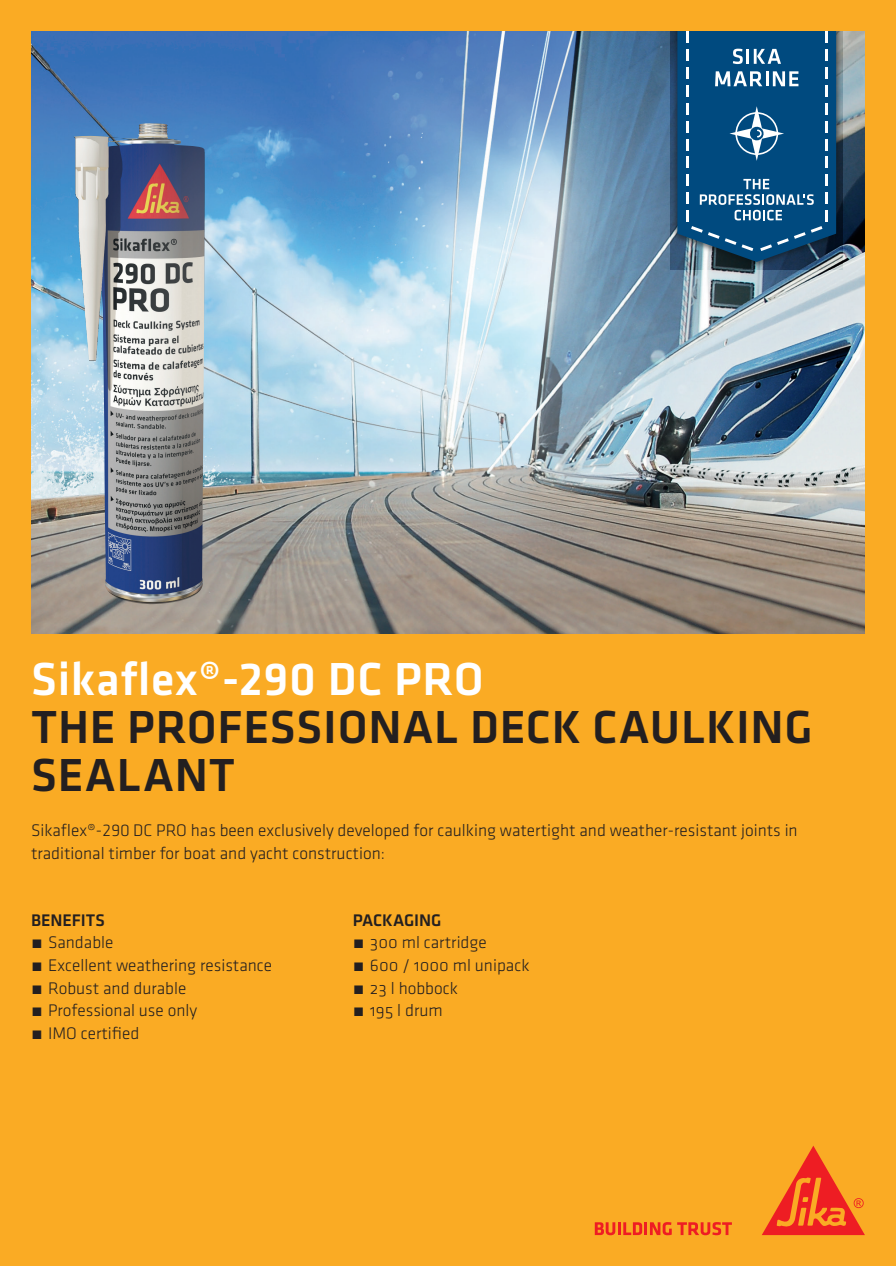
<style>
.page{position:relative;width:896px;height:1266px;background:#fff}
.page>*{position:absolute;margin:0;border:0;box-sizing:border-box;transform-origin:0 0}
.t1{font:500 48px/48px "Klavika";letter-spacing:.015em;color:#231f20}
.t2{font:500 48px "Klavika";letter-spacing:.015em;color:#fff}
.t3{font:300 17.4px/22.6px "Klavika";color:#231f20}
.t4{font:500 17.4px "Klavika";color:#231f20}
</style>
<div class="page">
<div style="left:0;top:0;width:895px;height:1265px;background:#faab24"></div>
<img style="left:31px;top:31px;width:833px;height:602px">
<svg style="left:594px;top:1222px;width:77px;height:13px"></svg>
<svg style="left:677px;top:1222px;width:54px;height:13px"></svg>
<svg style="left:762px;top:1145px;width:102px;height:89px"></svg>
<img style="left:71px;top:123px;width:134px;height:481px">
<svg style="left:670px;top:31px;width:172px;height:238px;background:#3c5165"></svg>
<svg style="left:677px;top:31px;width:159px;height:231px;background:#1b5b88"></svg>
<h1 class="t2" style="left:31px;top:646px;width:454px">Sikaflex®-290 DC PRO</h1>
<h1 class="t1" style="left:31px;top:701px;width:783px">THE PROFESSIONAL DECK CAULKING<br>SEALANT</h1>
<p class="t3" style="left:31px;top:818px;width:768px">Sikaflex®-290 DC PRO has been exclusively developed for caulking watertight and weather-resistant joints in traditional timber for boat and yacht construction:</p>
<p class="t4" style="left:31px;top:908px;width:75px">BENEFITS</p>
<p class="t3" style="left:31px;top:930px;width:242px">˿ Sandable<br>˿ Excellent weathering resistance ˿ Robust and durable<br>˿ Professional use only<br>˿ IMO certified</p>
<p class="t4" style="left:353px;top:908px;width:90px">PACKAGING</p>
<p class="t3" style="left:353px;top:930px;width:178px">˿ 300 ml cartridge<br>˿ 600 / 1000 ml unipack ˿ 23 l hobbock<br>˿ 195 l drum</p>
</div>
